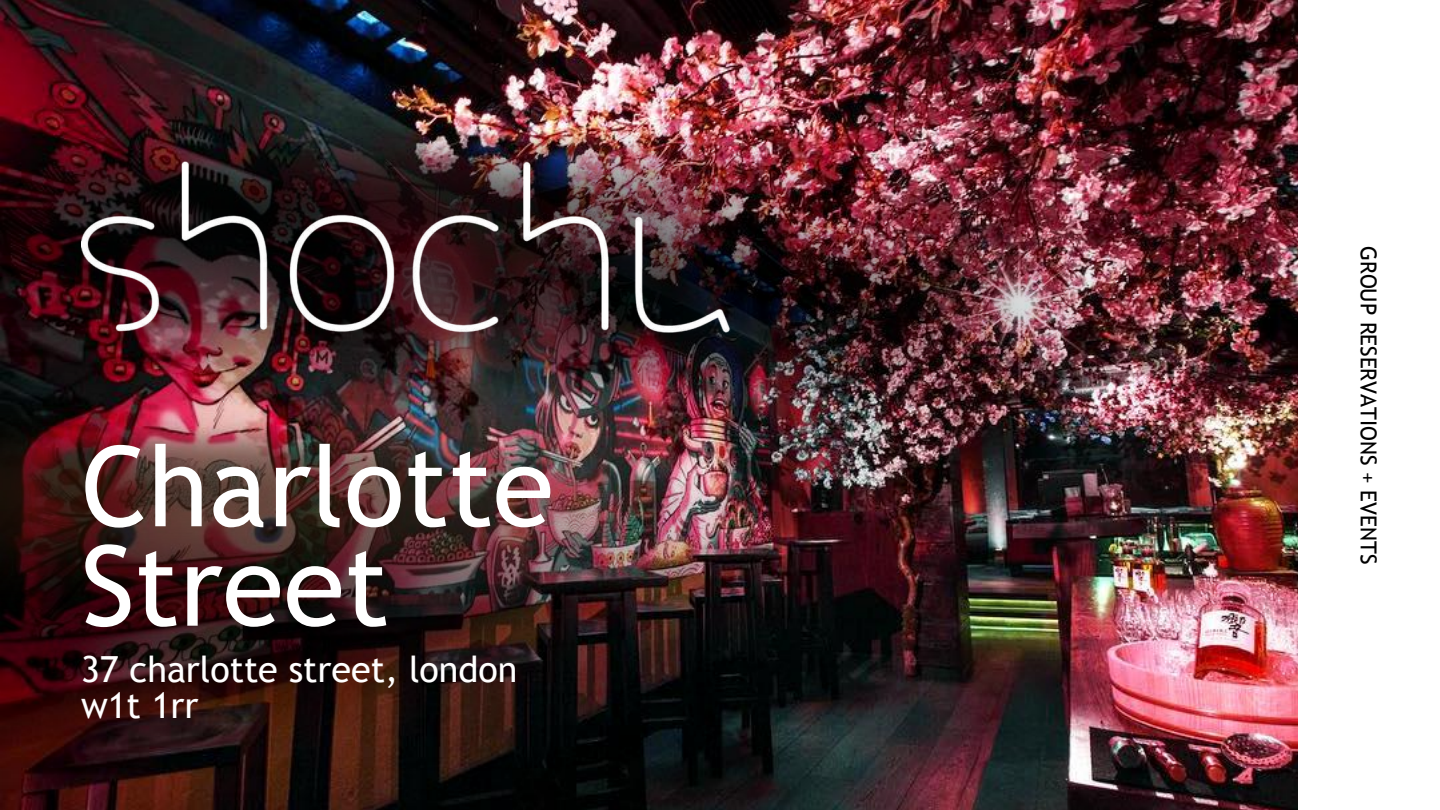
<style>
.page{position:relative;width:1440px;height:810px;background:#fff}
.page>*{position:absolute;margin:0;border:0;box-sizing:border-box;transform-origin:0 0}
.t1{font:111.8px/99.5px "Trebuchet MS";color:#fff}
.t2{font:36px/35.5px "Trebuchet MS";color:#fff}
.t3{font:22px "Trebuchet MS";color:#000}
</style>
<div class="page">
<img style="left:0;top:0;width:1298px;height:810px">
<img style="left:944px;top:196px;width:231px;height:207px">
<img style="left:0;top:229px;width:1146px;height:206px">
<img style="left:923px;top:126px;width:21px;height:206px">
<img style="left:0;top:126px;width:923px;height:206px">
<img style="left:0;top:672px;width:755px;height:107px">
<img style="left:0;top:611px;width:799px;height:61px">
<img style="left:0;top:405px;width:799px;height:206px">
<img style="left:81px;top:161px;width:650px;height:241px">
<h1 class="t1" style="left:81px;top:436px;width:474px">Charlotte<br>Street</h1>
<p class="t2" style="left:81px;top:652px;width:438px">37 charlotte street, london w1t 1rr</p>
<p class="t3" style="left:1381px;top:246px;width:320px;rotate:90deg">GROUP RESERVATIONS + EVENTS</p>
</div>
